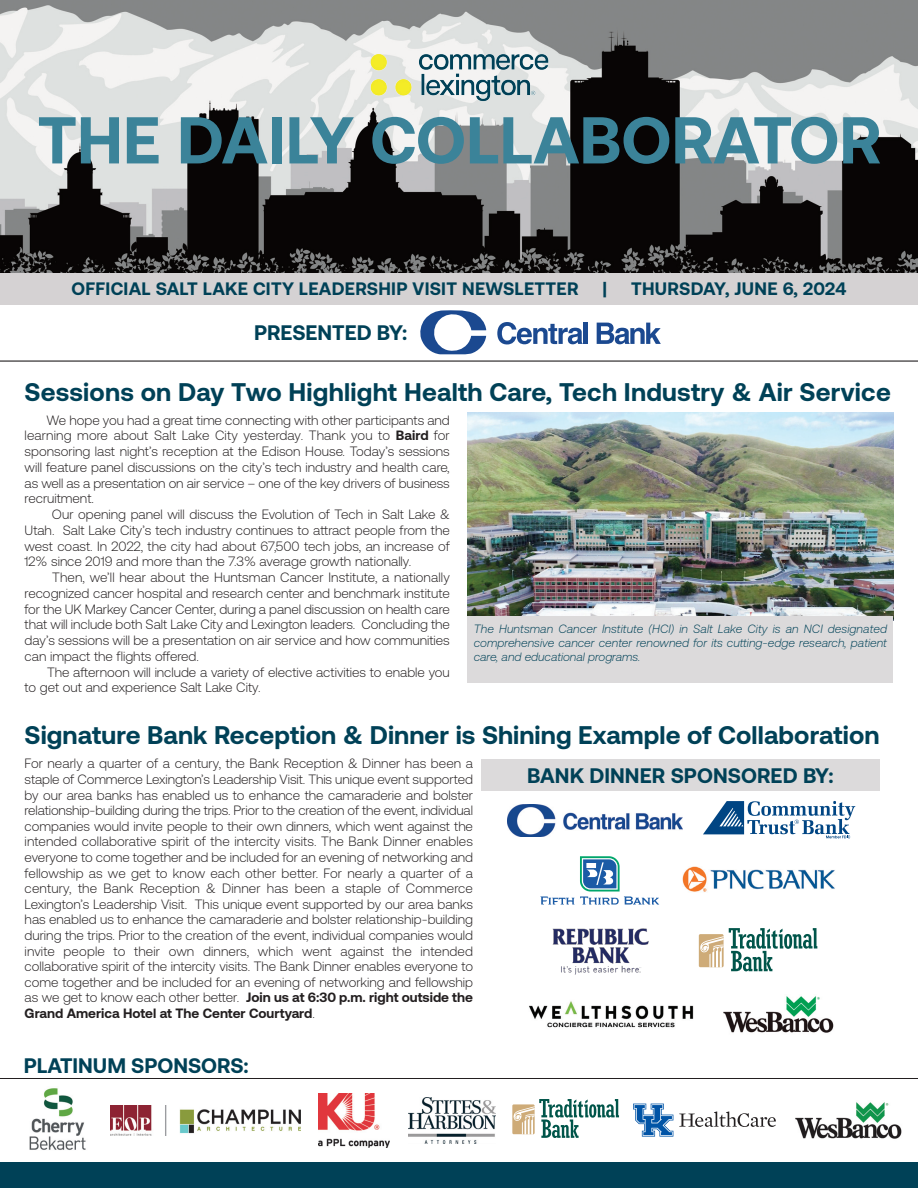
<style>
.page{position:relative;width:918px;height:1188px;background:#fff}
.page>*{position:absolute;margin:0;border:0;box-sizing:border-box;transform-origin:0 0}
.t1{font:700 66px "Aeonik";color:#3b8399}
.t2{font:700 25.5px "Aeonik";letter-spacing:.005em;color:#004157}
.t3{font:700 21px "Aeonik";color:#004157}
.t4{font:700 18px "Aeonik";letter-spacing:.015em;color:#004157}
.t5{font:300 13.5px/15.6px "Aeonik";color:#231f20;text-align:justify}
.t6{font:italic 300 12px/13.8px "Aeonik";color:#004157;text-align:justify}
.s1{font-weight:700}
</style>
<div class="page">
<img style="left:0;top:0;width:918px;height:273px">
<svg style="left:420px;top:310px;width:66px;height:44px"></svg>
<svg style="left:597px;top:323px;width:64px;height:21px"></svg>
<svg style="left:497px;top:322px;width:86px;height:22px"></svg>
<div style="left:583px;top:323px;width:5px;height:21px;background:#1b4990"></div>
<img style="left:369px;top:54px;width:180px;height:48px">
<div style="left:0;top:273px;width:918px;height:31px;background:#d5d2d3"></div>
<img style="left:318px;top:1094px;width:72px;height:54px">
<img style="left:29px;top:1088px;width:57px;height:62px">
<svg style="left:512px;top:1104px;width:23px;height:30px"></svg>
<svg style="left:513px;top:1099px;width:106px;height:39px"></svg>
<img style="left:110px;top:1106px;width:190px;height:30px">
<img style="left:409px;top:1098px;width:86px;height:45px">
<img style="left:795px;top:1102px;width:107px;height:37px">
<svg style="left:633px;top:1104px;width:40px;height:33px"></svg>
<svg style="left:679px;top:1111px;width:97px;height:16px"></svg>
<div style="left:0;top:1163px;width:918px;height:25px;background:#004157"></div>
<hr style="left:0;top:361px;width:918px;height:1px;background:#231f20">
<hr style="left:0;top:1078px;width:918px;height:1px;background:#231f20">
<img style="left:468px;top:412px;width:425px;height:204px">
<div style="left:468px;top:616px;width:425px;height:67px;background:#dcdadb"></div>
<div style="left:481px;top:760px;width:399px;height:31px;background:#dcdadb"></div>
<img style="left:682px;top:867px;width:153px;height:25px">
<svg style="left:703px;top:801px;width:152px;height:37px"></svg>
<img style="left:508px;top:804px;width:175px;height:32px">
<svg style="left:540px;top:856px;width:119px;height:49px"></svg>
<img style="left:552px;top:928px;width:97px;height:47px">
<img style="left:723px;top:996px;width:111px;height:37px">
<img style="left:529px;top:1001px;width:165px;height:27px">
<svg style="left:698px;top:933px;width:27px;height:35px"></svg>
<div style="left:699px;top:934px;width:25px;height:33px;background:#ceab78;border-radius:2px"></div>
<svg style="left:700px;top:928px;width:117px;height:43px"></svg>
<p class="t1" style="left:38px;top:117px;width:845px">THE DAILY COLLABORATOR</p>
<p class="t4" style="left:72px;top:283px;width:508px">OFFICIAL SALT LAKE CITY LEADERSHIP VISIT NEWSLETTER</p>
<p class="t4" style="left:603px;top:283px;width:6px">|</p>
<p class="t4" style="left:631px;top:283px;width:217px">THURSDAY, JUNE 6, 2024</p>
<p class="t3" style="left:254px;top:326px;width:155px">PRESENTED BY:</p>
<p class="t2" style="left:25px;top:383px;width:868px">Sessions on Day Two Highlight Health Care, Tech Industry &amp; Air Service</p>
<p class="t5" style="left:25px;top:413px;width:427px;text-indent:22px">We hope you had a great time connecting with other participants and learning more about Salt Lake City yesterday. Thank you to <span class="s1">Baird</span> for sponsoring last night’s reception at the Edison House. Today’s sessions will feature panel discussions on the city’s tech industry and health care, as well as a presentation on air service – one of the key drivers of business recruitment.</p>
<p class="t5" style="left:25px;top:508px;width:427px;text-indent:27px">Our opening panel will discuss the Evolution of Tech in Salt Lake &amp; Utah. Salt Lake City’s tech industry continues to attract people from the west coast. In 2022, the city had about 67,500 tech jobs, an increase of 12% since 2019 and more than the 7.3% average growth nationally.</p>
<p class="t5" style="left:25px;top:571px;width:427px;text-indent:28px">Then, we’ll hear about the Huntsman Cancer Institute, a nationally recognized cancer hospital and research center and benchmark institute for the UK Markey Cancer Center, during a panel discussion on health care that will include both Salt Lake City and Lexington leaders. Concluding the day’s sessions will be a presentation on air service and how communities can impact the flights offered.</p>
<p class="t5" style="left:25px;top:665px;width:427px;text-indent:22px">The afternoon will include a variety of elective activities to enable you to get out and experience Salt Lake City.</p>
<p class="t6" style="left:474px;top:624px;width:415px">The Huntsman Cancer Institute (HCI) in Salt Lake City is an NCI designated comprehensive cancer center renowned for its cutting-edge research, patient care, and educational programs.</p>
<p class="t2" style="left:25px;top:726px;width:856px">Signature Bank Reception &amp; Dinner is Shining Example of Collaboration</p>
<p class="t5" style="left:25px;top:757px;width:450px">For nearly a quarter of a century, the Bank Reception &amp; Dinner has been a staple of Commerce Lexington’s Leadership Visit. This unique event supported by our area banks has enabled us to enhance the camaraderie and bolster relationship-building during the trips. Prior to the creation of the event, individual companies would invite people to their own dinners, which went against the intended collaborative spirit of the intercity visits. The Bank Dinner enables everyone to come together and be included for an evening of networking and fellowship as we get to know each other better. For nearly a quarter of a century, the Bank Reception &amp; Dinner has been a staple of Commerce Lexington’s Leadership Visit. This unique event supported by our area banks has enabled us to enhance the camaraderie and bolster relationship-building during the trips. Prior to the creation of the event, individual companies would invite people to their own dinners, which went against the intended collaborative spirit of the intercity visits. The Bank Dinner enables everyone to come together and be included for an evening of networking and fellowship as we get to know each other better. <span class="s1">Join us at 6:30 p.m. right outside the Grand America Hotel at The Center Courtyard</span>.</p>
<p class="t3" style="left:527px;top:768px;width:308px">BANK DINNER SPONSORED BY:</p>
<p class="t3" style="left:24px;top:1059px;width:226px">PLATINUM SPONSORS:</p>
</div>
